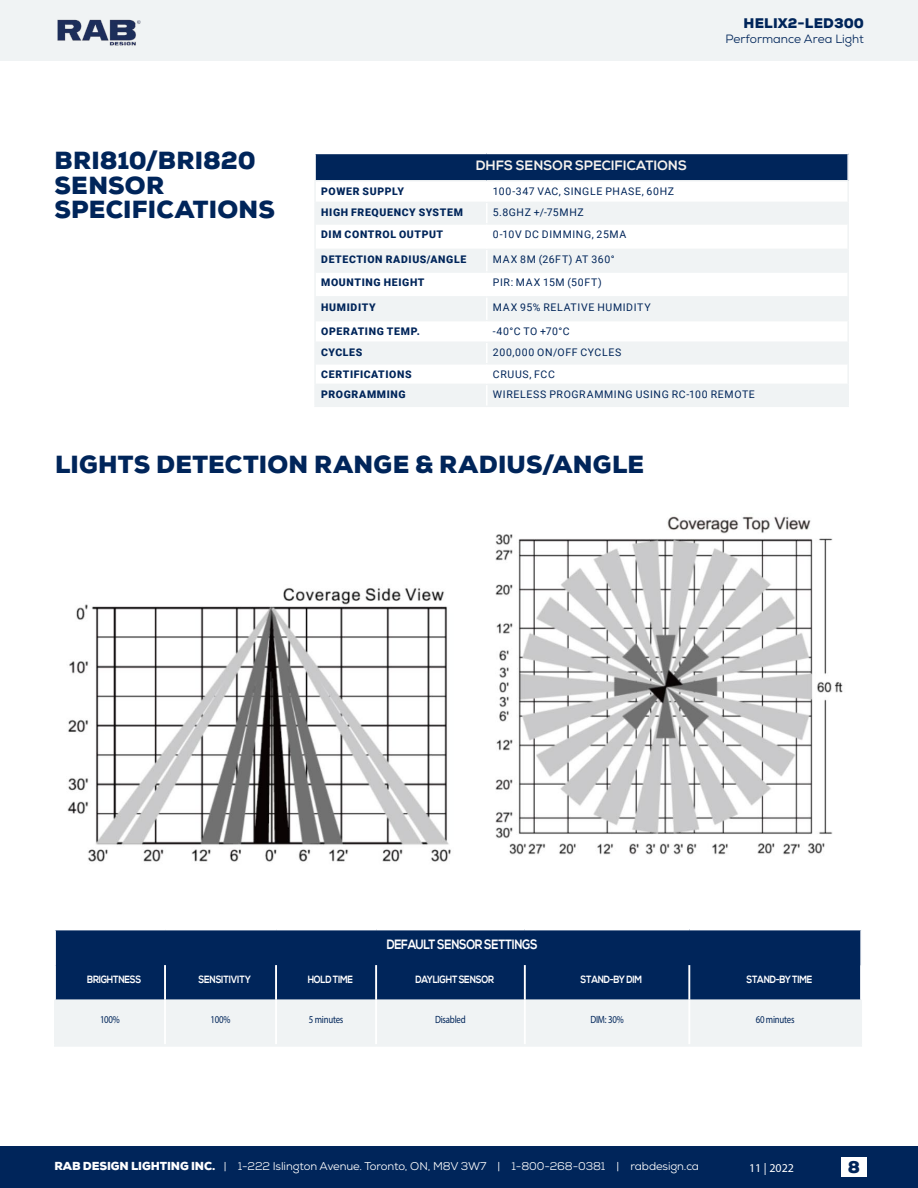
<style>
.page{position:relative;width:918px;height:1188px;background:#fff}
.page>*{position:absolute;margin:0;border:0;box-sizing:border-box;transform-origin:0 0}
.t1{font:900 24px/24.3px "Nexa";letter-spacing:.01em;color:#00255a}
.t2{font:900 16.5px "Nexa";color:#00255a}
.t3{font:700 13.5px "Nexa";letter-spacing:.015em;color:#f5f1ed}
.t4{font:700 13.5px "Nexa";letter-spacing:-.03em;color:#fff;scale:.84 1}
.t5{font:900 13.5px "Nexa";letter-spacing:.015em;color:#00255a}
.t6{font:12px "Nexa";color:#00255a}
.t7{font:12px "Myriad Pro";color:#fff}
.t8{font:11.25px "Nexa";letter-spacing:-.01em;color:#fff}
.t9{font:10.5px "Roboto";letter-spacing:.06em;color:#00255a}
.t10{font:900 10.5px "Roboto";letter-spacing:.06em;color:#00255a}
.t11{font:700 10.5px "Nexa";letter-spacing:-.03em;color:#fff;scale:.84 1}
.t12{font:10.5px "Myriad Pro";letter-spacing:-.025em;color:#00255a;scale:.84 1}
.s1{font-weight:900}
</style>
<div class="page">
<div style="left:0;top:1147px;width:918px;height:41px;background:#00255a"></div>
<div style="left:0;top:0;width:918px;height:60px;background:#f0f3f4"></div>
<img style="left:57px;top:19px;width:84px;height:27px">
<div style="left:841px;top:1158px;width:26px;height:19px;background:#fff"></div>
<div style="left:315px;top:153px;width:533px;height:28px;background:#00255a"></div>
<svg style="left:316px;top:203px;width:531px;height:203px;fill:#f0f3f4"></svg>
<hr style="left:314px;top:180px;width:173px;height:2px;background:#f0f3f4">
<hr style="left:487px;top:180px;width:362px;height:2px;background:#f0f3f4">
<hr style="left:316px;top:202px;width:171px;height:1px;background:#f0f3f4">
<hr style="left:487px;top:202px;width:360px;height:1px;background:#f0f3f4">
<hr style="left:316px;top:223px;width:171px;height:2px;background:#f0f3f4">
<hr style="left:487px;top:223px;width:360px;height:2px;background:#f0f3f4">
<hr style="left:316px;top:249px;width:171px;height:1px;background:#f0f3f4">
<hr style="left:487px;top:249px;width:360px;height:1px;background:#f0f3f4">
<hr style="left:316px;top:271px;width:171px;height:2px;background:#f0f3f4">
<hr style="left:487px;top:271px;width:360px;height:2px;background:#f0f3f4">
<hr style="left:316px;top:296px;width:171px;height:2px;background:#f0f3f4">
<hr style="left:487px;top:296px;width:360px;height:2px;background:#f0f3f4">
<hr style="left:316px;top:320px;width:171px;height:1px;background:#f0f3f4">
<hr style="left:487px;top:320px;width:360px;height:1px;background:#f0f3f4">
<hr style="left:316px;top:341px;width:171px;height:2px;background:#f0f3f4">
<hr style="left:487px;top:341px;width:360px;height:2px;background:#f0f3f4">
<hr style="left:316px;top:363px;width:171px;height:2px;background:#f0f3f4">
<hr style="left:487px;top:363px;width:360px;height:2px;background:#f0f3f4">
<hr style="left:316px;top:384px;width:171px;height:1px;background:#f0f3f4">
<hr style="left:487px;top:384px;width:360px;height:1px;background:#f0f3f4">
<hr style="left:314px;top:182px;width:2px;height:20px;background:#f0f3f4">
<hr style="left:847px;top:182px;width:2px;height:20px;background:#f0f3f4">
<hr style="left:314px;top:202px;width:2px;height:22px;background:#f0f3f4">
<hr style="left:847px;top:202px;width:2px;height:22px;background:#f0f3f4">
<hr style="left:314px;top:224px;width:2px;height:25px;background:#f0f3f4">
<hr style="left:847px;top:224px;width:2px;height:25px;background:#f0f3f4">
<hr style="left:314px;top:249px;width:2px;height:23px;background:#f0f3f4">
<hr style="left:847px;top:249px;width:2px;height:23px;background:#f0f3f4">
<hr style="left:314px;top:272px;width:2px;height:25px;background:#f0f3f4">
<hr style="left:847px;top:272px;width:2px;height:25px;background:#f0f3f4">
<hr style="left:314px;top:297px;width:2px;height:24px;background:#f0f3f4">
<hr style="left:847px;top:297px;width:2px;height:24px;background:#f0f3f4">
<hr style="left:314px;top:321px;width:2px;height:21px;background:#f0f3f4">
<hr style="left:847px;top:321px;width:2px;height:21px;background:#f0f3f4">
<hr style="left:314px;top:342px;width:2px;height:22px;background:#f0f3f4">
<hr style="left:847px;top:342px;width:2px;height:22px;background:#f0f3f4">
<hr style="left:314px;top:364px;width:2px;height:20px;background:#f0f3f4">
<hr style="left:847px;top:364px;width:2px;height:20px;background:#f0f3f4">
<hr style="left:314px;top:384px;width:2px;height:22px;background:#f0f3f4">
<hr style="left:847px;top:384px;width:2px;height:22px;background:#f0f3f4">
<hr style="left:314px;top:406px;width:173px;height:1px;background:#f0f3f4">
<hr style="left:487px;top:406px;width:362px;height:1px;background:#f0f3f4">
<hr style="left:486px;top:203px;width:2px;height:20px;background:#fff">
<hr style="left:486px;top:225px;width:2px;height:24px;background:#fff">
<hr style="left:486px;top:250px;width:2px;height:21px;background:#fff">
<hr style="left:486px;top:273px;width:2px;height:23px;background:#fff">
<hr style="left:486px;top:298px;width:2px;height:22px;background:#fff">
<hr style="left:486px;top:321px;width:2px;height:20px;background:#fff">
<hr style="left:486px;top:343px;width:2px;height:20px;background:#fff">
<svg style="left:486px;top:365px;width:2px;height:19px"></svg>
<hr style="left:486px;top:385px;width:2px;height:21px;background:#fff">
<hr style="left:847px;top:154px;width:2px;height:26px;background:#fff">
<hr style="left:314px;top:154px;width:2px;height:26px;background:#fff">
<hr style="left:314px;top:153px;width:173px;height:1px;background:#fff">
<hr style="left:487px;top:153px;width:362px;height:1px;background:#fff">
<div style="left:56px;top:930px;width:804px;height:70px;background:#00255a"></div>
<div style="left:56px;top:1000px;width:804px;height:44px;background:#f0f3f4"></div>
<hr style="left:54px;top:1000px;width:2px;height:44px;background:#f0f3f4">
<hr style="left:860px;top:1000px;width:2px;height:44px;background:#f0f3f4">
<hr style="left:164px;top:1000px;width:2px;height:44px;background:#fff">
<hr style="left:275px;top:1000px;width:2px;height:44px;background:#fff">
<hr style="left:375px;top:1000px;width:2px;height:44px;background:#fff">
<hr style="left:524px;top:1000px;width:2px;height:44px;background:#fff">
<hr style="left:688px;top:1000px;width:2px;height:44px;background:#fff">
<hr style="left:54px;top:1044px;width:111px;height:3px;background:#f0f3f4">
<hr style="left:165px;top:1044px;width:111px;height:3px;background:#f0f3f4">
<hr style="left:276px;top:1044px;width:100px;height:3px;background:#f0f3f4">
<hr style="left:376px;top:1044px;width:149px;height:3px;background:#f0f3f4">
<hr style="left:525px;top:1044px;width:164px;height:3px;background:#f0f3f4">
<hr style="left:689px;top:1044px;width:173px;height:3px;background:#f0f3f4">
<hr style="left:164px;top:965px;width:2px;height:35px;background:#fff">
<hr style="left:275px;top:965px;width:2px;height:35px;background:#fff">
<hr style="left:375px;top:965px;width:2px;height:35px;background:#fff">
<hr style="left:524px;top:965px;width:2px;height:35px;background:#fff">
<hr style="left:688px;top:965px;width:2px;height:35px;background:#fff">
<img style="left:67px;top:516px;width:776px;height:346px">
<h1 class="t1" style="left:55px;top:149px;width:222px">BRI810/BRI820<br>SENSOR<br>SPECIFICATIONS</h1>
<p class="t5" style="left:744px;top:14px;width:122px">HELIX2-LED300</p>
<p class="t6" style="left:726px;top:31px;width:140px">Performance Area Light</p>
<p class="t3" style="left:476px;top:157px;width:212px">DHFS SENSOR SPECIFICATIONS</p>
<p class="t10" style="left:321px;top:184px;width:84px">POWER SUPPLY</p>
<p class="t9" style="left:493px;top:184px;width:183px">100-347 VAC, SINGLE PHASE, 60HZ</p>
<p class="t10" style="left:321px;top:205px;width:143px">HIGH FREQUENCY SYSTEM</p>
<p class="t9" style="left:493px;top:205px;width:92px">5.8GHZ +/-75MHZ</p>
<p class="t10" style="left:321px;top:227px;width:123px">DIM CONTROL OUTPUT</p>
<p class="t9" style="left:493px;top:227px;width:135px">0-10V DC DIMMING, 25MA</p>
<p class="t10" style="left:321px;top:252px;width:146px">DETECTION RADIUS/ANGLE</p>
<p class="t9" style="left:493px;top:252px;width:123px">MAX 8M (26FT) AT 360°</p>
<p class="t10" style="left:321px;top:275px;width:105px">MOUNTING HEIGHT</p>
<p class="t9" style="left:493px;top:275px;width:110px">PIR: MAX 15M (50FT)</p>
<p class="t10" style="left:321px;top:300px;width:56px">HUMIDITY</p>
<p class="t9" style="left:493px;top:300px;width:159px">MAX 95% RELATIVE HUMIDITY</p>
<p class="t10" style="left:321px;top:323px;width:100px">OPERATING TEMP.</p>
<p class="t9" style="left:493px;top:323px;width:78px">-40°C TO +70°C</p>
<p class="t10" style="left:321px;top:345px;width:43px">CYCLES</p>
<p class="t9" style="left:493px;top:345px;width:130px">200,000 ON/OFF CYCLES</p>
<p class="t10" style="left:321px;top:367px;width:92px">CERTIFICATIONS</p>
<p class="t9" style="left:493px;top:367px;width:64px">CRUUS, FCC</p>
<p class="t10" style="left:321px;top:387px;width:86px">PROGRAMMING</p>
<p class="t9" style="left:493px;top:387px;width:263px">WIRELESS PROGRAMMING USING RC-100 REMOTE</p>
<h1 class="t1" style="left:55px;top:452px;width:590px">LIGHTS DETECTION RANGE &amp; RADIUS/ANGLE</h1>
<p class="t4" style="left:387px;top:937px;width:181px">DEFAULT SENSOR SETTINGS</p>
<p class="t11" style="left:87px;top:974px;width:66px">BRIGHTNESS</p>
<p class="t11" style="left:199px;top:974px;width:64px">SENSITIVITY</p>
<p class="t11" style="left:308px;top:974px;width:55px">HOLD TIME</p>
<p class="t11" style="left:415px;top:974px;width:95px">DAYLIGHT SENSOR</p>
<p class="t11" style="left:581px;top:974px;width:75px">STAND-BY DIM</p>
<p class="t11" style="left:747px;top:974px;width:80px">STAND-BY TIME</p>
<p class="t12" style="left:100px;top:1013px;width:25px">100%</p>
<p class="t12" style="left:211px;top:1013px;width:25px">100%</p>
<p class="t12" style="left:309px;top:1013px;width:43px">5 minutes</p>
<p class="t12" style="left:435px;top:1013px;width:38px">Disabled</p>
<p class="t12" style="left:590px;top:1013px;width:41px">DIM: 30%</p>
<p class="t12" style="left:756px;top:1013px;width:48px">60 minutes</p>
<p class="t8" style="left:54px;top:1159px;width:646px"><span class="s1">RAB DESIGN LIGHTING INC.</span> | 1-222 Islington Avenue. Toronto, ON, M8V 3W7 | 1-800-268-0381 | rabdesign.ca</p>
<p class="t7" style="left:749px;top:1160px;width:46px">11 | 2022</p>
<h2 class="t2" style="left:848px;top:1156px;width:14px">8</h2>
</div>
